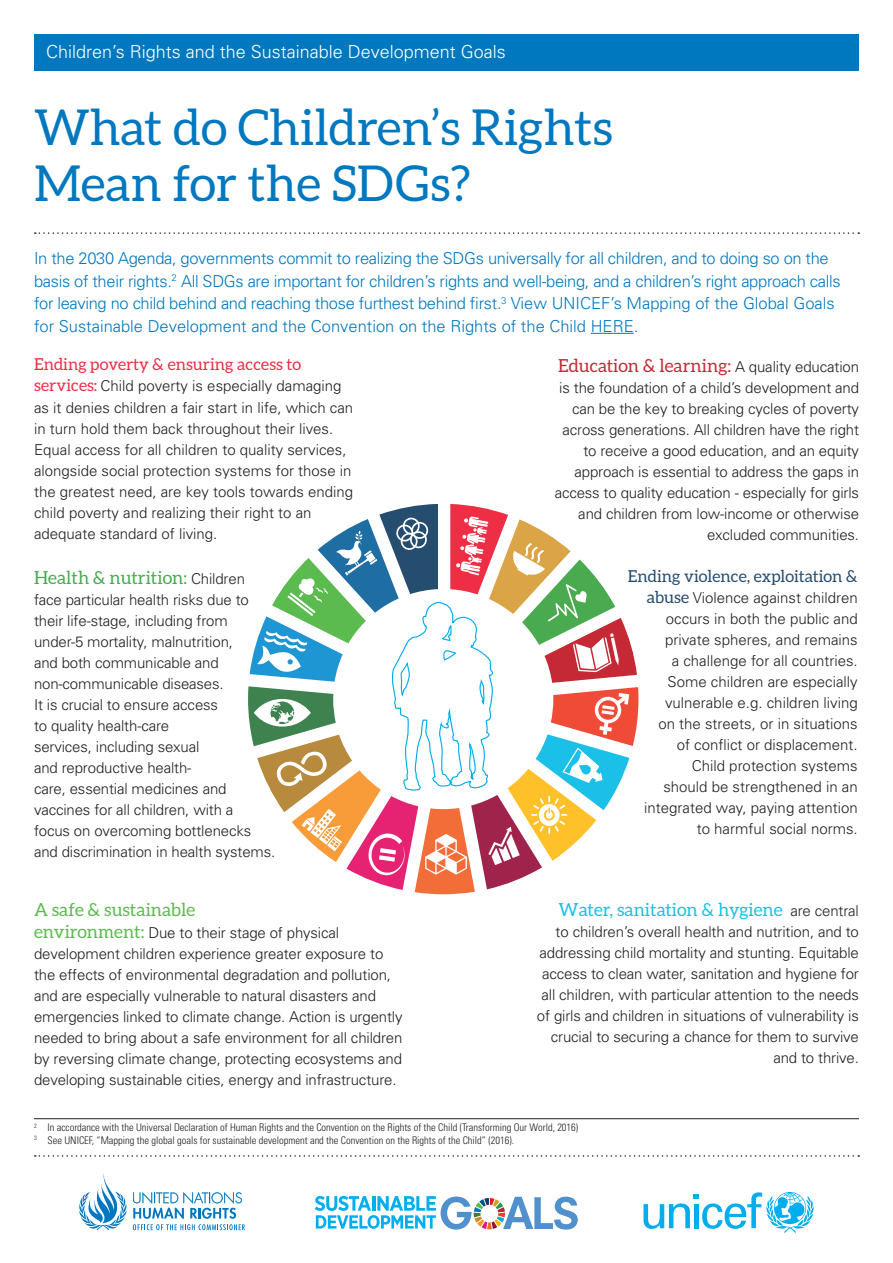
<style>
.page{position:relative;width:893px;height:1263px;background:#fff}
.page>*{position:absolute;margin:0;border:0;box-sizing:border-box;transform-origin:0 0}
.t1{font:49.5px/55.5px "Aleo";color:#0078c0}
.t2{font:300 18px "Univers";color:#fff}
.t3{font:18px "Aleo";color:#c52935}
.t4{font:18px "Aleo";color:#1ac0e8}
.t5{font:18px "Aleo";color:#49aa50}
.t6{font:18px "Aleo";color:#5cbb4f}
.t7{font:300 16.5px/22.5px "Univers";letter-spacing:-.02em;color:#0078c0}
.t8{font:16.5px "Aleo";color:#ee2e45}
.t9{font:16.5px "Aleo";color:#254d70}
.t10{font:300 15px/21px "Univers";letter-spacing:-.01em;color:#231f20}
.t11{font:300 condensed 10.5px "Univers";color:#231f20}
.s1{font-family:"Aleo";font-weight:400;font-size:16.5px;color:#ee2e45}
.s2{font-family:"Univers";font-weight:300;font-size:15px;color:#231f20}
.s3{font-family:"Aleo";font-weight:400;font-size:18px;color:#5cbb4f}
.s4{font-family:"Aleo";font-weight:400;font-size:16.5px;color:#254d70}
</style>
<div class="page">
<svg style="left:35px;top:232px;width:824px;height:2px"></svg>
<svg style="left:35px;top:1155px;width:824px;height:2px"></svg>
<svg style="left:643px;top:1192px;width:171px;height:41px"></svg>
<svg style="left:79px;top:1173px;width:48px;height:57px"></svg>
<svg style="left:133px;top:1192px;width:112px;height:38px"></svg>
<hr style="left:591px;top:333px;width:43px;height:1px;background:#0078c0">
<hr style="left:34px;top:1118px;width:825px;height:1px;background:#231f20">
<div style="left:34px;top:34px;width:825px;height:36px;background:#0078c0"></div>
<svg style="left:315px;top:1196px;width:263px;height:33px"></svg>
<svg style="left:248px;top:504px;width:390px;height:390px"></svg>
<p class="t2" style="left:46px;top:40px;width:461px">Children’s Rights and the Sustainable Development Goals</p>
<p class="t1" style="left:34px;top:99px;width:580px">What do Children’s Rights<br>Mean for the SDGs?</p>
<p class="t7" style="left:34px;top:247px;width:808px">In the 2030 Agenda, governments commit to realizing the SDGs universally for all children, and to doing so on the basis of their rights.<sup>2</sup> All SDGs are important for children’s rights and well-being, and a children’s right approach calls for leaving no child behind and reaching those furthest behind first.<sup>3</sup> View UNICEF’s Mapping of the Global Goals for Sustainable Development and the Convention on the Rights of the Child HERE.</p>
<p class="t8" style="left:34px;top:355px;width:269px">Ending poverty &amp; ensuring access to</p>
<p class="t10" style="left:34px;top:375px;width:321px"><span class="s1">services:</span> Child poverty is especially damaging as it denies children a fair start in life, which can in turn hold them back throughout their lives.<br>Equal access for all children to quality services, alongside social protection systems for those in the greatest need, are key tools towards ending child poverty and realizing their right to an adequate standard of living.</p>
<p class="t5" style="left:34px;top:567px;width:212px">Health &amp; nutrition: <span class="s2">Children</span></p>
<p class="t10" style="left:34px;top:588px;width:243px">face particular health risks due to their life-stage, including from under-5 mortality, malnutrition,<br>and both communicable and non-communicable diseases.<br>It is crucial to ensure access<br>to quality health-care<br>services, including sexual<br>and reproductive health-<br>care, essential medicines and vaccines for all children, with a<br>focus on overcoming bottlenecks and discrimination in health systems.</p>
<p class="t6" style="left:34px;top:900px;width:163px">A safe &amp; sustainable</p>
<p class="t10" style="left:34px;top:921px;width:370px"><span class="s3">environment:</span> Due to their stage of physical development children experience greater exposure to the effects of environmental degradation and pollution, and are especially vulnerable to natural disasters and emergencies linked to climate change. Action is urgently needed to bring about a safe environment for all children by reversing climate change, protecting ecosystems and developing sustainable cities, energy and infrastructure.</p>
<p class="t3" style="left:558px;top:355px;width:303px">Education &amp; learning: <span class="s2">A quality education</span></p>
<p class="t10" style="left:555px;top:376px;width:306px;text-align:right">is the foundation of a child’s development and can be the key to breaking cycles of poverty across generations. All children have the right to receive a good education, and an equity approach is essential to address the gaps in access to quality education - especially for girls and children from low-income or otherwise excluded communities.</p>
<p class="t9" style="left:628px;top:567px;width:231px">Ending violence, exploitation &amp;</p>
<p class="t10" style="left:644px;top:587px;width:215px;text-align:right"><span class="s4">abuse</span> Violence against children occurs in both the public and private spheres, and remains<br>a challenge for all countries.<br>Some children are especially vulnerable e.g. children living<br>on the streets, or in situations of conflict or displacement.<br>Child protection systems should be strengthened in an integrated way, paying attention to harmful social norms.</p>
<p class="t4" style="left:558px;top:900px;width:302px">Water, sanitation &amp; hygiene <span class="s2">are central</span></p>
<p class="t10" style="left:537px;top:921px;width:323px;text-align:right">to children’s overall health and nutrition, and to addressing child mortality and stunting. Equitable access to clean water, sanitation and hygiene for all children, with particular attention to the needs of girls and children in situations of vulnerability is crucial to securing a chance for them to survive and to thrive.</p>
<p class="t11" style="left:34px;top:1121px;width:546px"><sup>2</sup> In accordance with the Universal Declaration of Human Rights and the Convention on the Rights of the Child (Transforming Our World, 2016)</p>
<p class="t11" style="left:34px;top:1134px;width:481px"><sup>3</sup> See UNICEF, “Mapping the global goals for sustainable development and the Convention on the Rights of the Child” (2016).</p>
</div>
